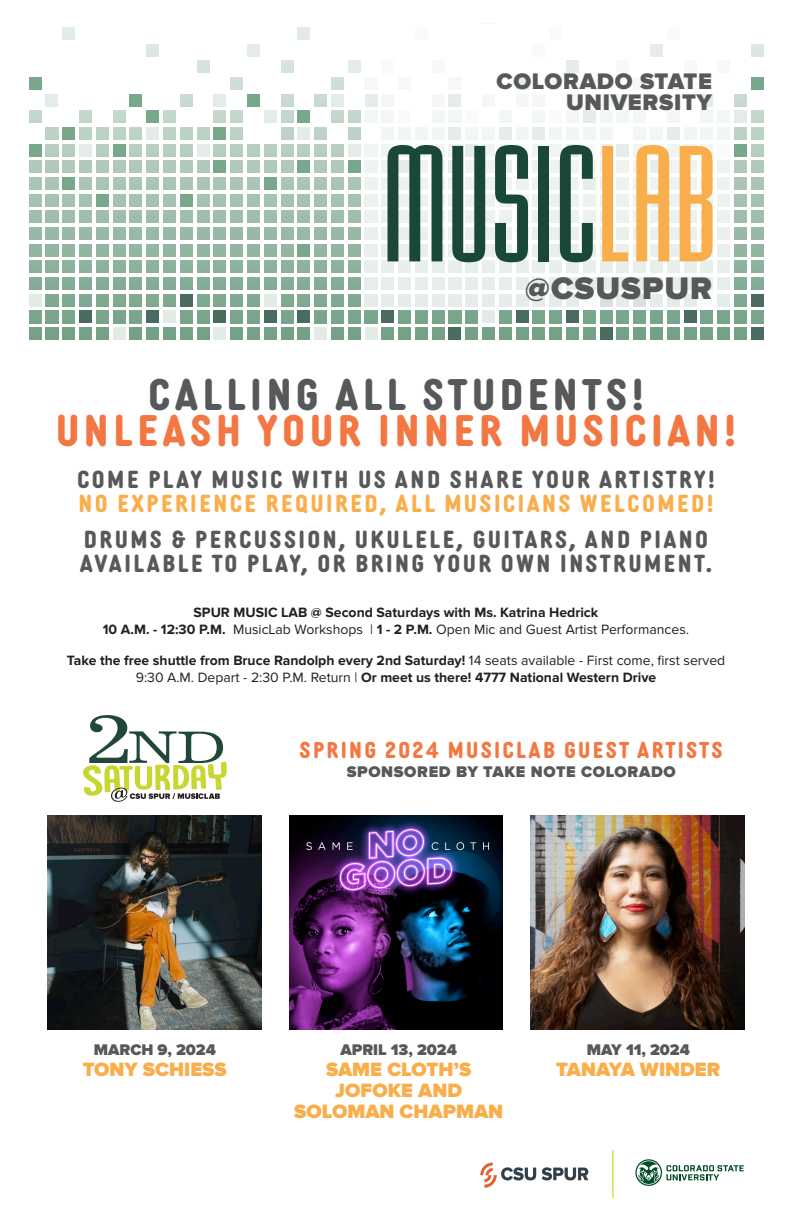
<style>
.page{position:relative;width:792px;height:1224px;background:#fff}
.page>*{position:absolute;margin:0;border:0;box-sizing:border-box;transform-origin:0 0}
.t1{font:700 43px "Diazo MVB Cond";letter-spacing:.1em;color:#f37743}
.t2{font:700 43px "Diazo MVB Cond";letter-spacing:.1em;color:#57585a}
.t3{font:900 32.3px "Proxima Nova";letter-spacing:.03em;color:#57585a}
.t4{font:700 24px/24px "Diazo MVB Cond";letter-spacing:.1em;color:#57585a}
.t5{font:700 24px "Diazo MVB Cond";letter-spacing:.1em;color:#faae4b}
.t6{font:900 23.3px "Proxima Nova";letter-spacing:.03em;color:#57585a}
.t7{font:700 22.3px "Diazo MVB Cond";letter-spacing:.1em;color:#f37743}
.t8{font:900 20px/21px "Proxima Nova";color:#faae4b;text-align:center}
.t9{font:900 16px "Proxima Nova";color:#57585a}
.t10{font:900 16px "Proxima Nova";letter-spacing:.04em;color:#57585a}
.t11{font:700 14px "Proxima Nova";color:#231f20}
.t12{font:14px "Proxima Nova";color:#231f20}
.s1{font-weight:700}
.s2{font-weight:400}
</style>
<div class="page">
<img style="left:480px;top:1162px;width:109px;height:26px">
<hr style="left:612px;top:1150px;width:2px;height:48px;background:#c8d833">
<svg style="left:635px;top:1159px;width:27px;height:27px"></svg>
<svg style="left:637px;top:1161px;width:107px;height:24px"></svg>
<svg style="left:29px;top:27px;width:734px;height:313px"></svg>
<img style="left:47px;top:816px;width:214px;height:214px">
<img style="left:289px;top:816px;width:214px;height:214px">
<img style="left:531px;top:816px;width:214px;height:214px">
<svg style="left:83px;top:715px;width:144px;height:87px"></svg>
<p class="t6" style="left:496px;top:68px;width:217px">COLORADO STATE</p>
<p class="t6" style="left:566px;top:89px;width:148px">UNIVERSITY</p>
<p class="t3" style="left:525px;top:270px;width:189px">@CSUSPUR</p>
<p class="t2" style="left:148px;top:360px;width:497px">CALLING ALL STUDENTS!</p>
<p class="t1" style="left:56px;top:396px;width:682px">UNLEASH YOUR INNER MUSICIAN!</p>
<p class="t4" style="left:77px;top:465px;width:639px">COME PLAY MUSIC WITH US AND SHARE YOUR ARTISTRY!</p>
<p class="t5" style="left:79px;top:484px;width:636px">NO EXPERIENCE REQUIRED, ALL MUSICIANS WELCOMED!</p>
<p class="t4" style="left:80px;top:525px;width:634px">DRUMS &amp; PERCUSSION, UKULELE, GUITARS, AND PIANO<br>AVAILABLE TO PLAY, OR BRING YOUR OWN INSTRUMENT.</p>
<p class="t11" style="left:194px;top:605px;width:406px">SPUR MUSIC LAB @ Second Saturdays with Ms. Katrina Hedrick</p>
<p class="t12" style="left:103px;top:621px;width:588px"><span class="s1">10 A.M. - 12:30 P.M.</span> MusicLab Workshops | <span class="s1">1 - 2 P.M.</span> Open Mic and Guest Artist Performances.</p>
<p class="t11" style="left:67px;top:653px;width:660px">Take the free shuttle from Bruce Randolph every 2nd Saturday! <span class="s2">14 seats available - First come, first served</span></p>
<p class="t11" style="left:136px;top:669px;width:522px"><span class="s2">9:30 A.M. Depart - 2:30 P.M. Return |</span> Or meet us there! 4777 National Western Drive</p>
<p class="t7" style="left:300px;top:733px;width:425px">SPRING 2024 MUSICLAB GUEST ARTISTS</p>
<p class="t10" style="left:347px;top:763px;width:331px">SPONSORED BY TAKE NOTE COLORADO</p>
<p class="t9" style="left:94px;top:1040px;width:124px">MARCH 9, 2024</p>
<p class="t8" style="left:83px;top:1059px;width:146px">TONY SCHIESS</p>
<p class="t9" style="left:340px;top:1040px;width:118px">APRIL 13, 2024</p>
<p class="t8" style="left:294px;top:1059px;width:211px">SAME CLOTH’S<br>JOFOKE AND<br>SOLOMAN CHAPMAN</p>
<p class="t9" style="left:587px;top:1040px;width:105px">MAY 11, 2024</p>
<p class="t8" style="left:556px;top:1059px;width:166px">TANAYA WINDER</p>
</div>
